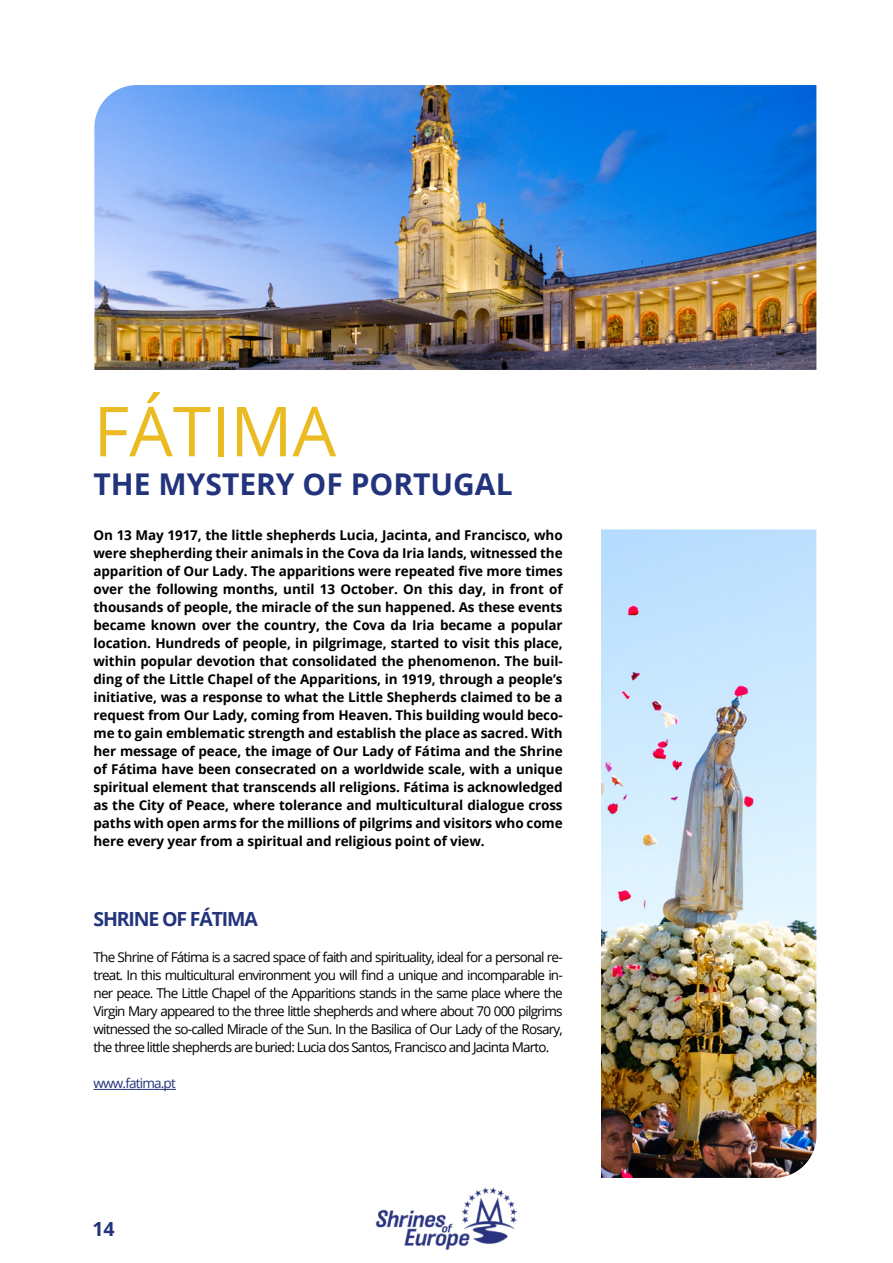
<style>
.page{position:relative;width:893px;height:1263px;background:#fff}
.page>*{position:absolute;margin:0;border:0;box-sizing:border-box;transform-origin:0 0}
.t1{font:69px "Open Sans";color:#eabb22}
.t2{font:700 30px "Open Sans";color:#23347c}
.t3{font:700 19.5px "Open Sans";letter-spacing:-.06em;color:#23347c}
.t4{font:700 13.5px/18px "Open Sans";letter-spacing:-.01em;color:#000;text-align:justify}
.t5{font:13.5px/18px "Open Sans";letter-spacing:-.06em;color:#000;text-align:justify}
.t6{font:13.5px "Open Sans";letter-spacing:-.06em;color:#23347c}
</style>
<div class="page">
<img style="left:375px;top:1187px;width:142px;height:63px">
<img style="left:601px;top:529px;width:215px;height:649px">
<hr style="left:94px;top:1089px;width:82px;height:1px;background:#23347c">
<img style="left:94px;top:85px;width:722px;height:285px">
<p class="t1" style="left:94px;top:384px;width:244px">FÁTIMA</p>
<p class="t2" style="left:94px;top:463px;width:421px">THE MYSTERY OF PORTUGAL</p>
<p class="t4" style="left:94px;top:525px;width:471px">On 13 May 1917, the little shepherds Lucia, Jacinta, and Francisco, who were shepherding their animals in the Cova da Iria lands, witnessed the apparition of Our Lady. The apparitions were repeated five more times over the following months, until 13 October. On this day, in front of thousands of people, the miracle of the sun happened. As these events became known over the country, the Cova da Iria became a popular location. Hundreds of people, in pilgrimage, started to visit this place, within popular devotion that consolidated the phenomenon. The buil&shy;ding of the Little Chapel of the Apparitions, in 1919, through a people’s initiative, was a response to what the Little Shepherds claimed to be a request from Our Lady, coming from Heaven. This building would beco&shy;me to gain emblematic strength and establish the place as sacred. With her message of peace, the image of Our Lady of Fátima and the Shrine of Fátima have been consecrated on a worldwide scale, with a unique spiritual element that transcends all religions. Fátima is acknowledged as the City of Peace, where tolerance and multicultural dialogue cross paths with open arms for the millions of pilgrims and visitors who come here every year from a spiritual and religious point of view.</p>
<p class="t3" style="left:94px;top:905px;width:166px">SHRINE OF FÁTIMA</p>
<p class="t5" style="left:94px;top:948px;width:471px">The Shrine of Fátima is a sacred space of faith and spirituality, ideal for a personal re&shy;treat. In this multicultural environment you will find a unique and incomparable in&shy;ner peace. The Little Chapel of the Apparitions stands in the same place where the Virgin Mary appeared to the three little shepherds and where about 70 000 pilgrims witnessed the so-called Miracle of the Sun. In the Basilica of Our Lady of the Rosary, the three little shepherds are buried: Lucia dos Santos, Francisco and Jacinta Marto.</p>
<p class="t6" style="left:94px;top:1074px;width:84px">www.fatima.pt</p>
<h3 class="t3" style="left:92px;top:1215px;width:24px">14</h3>
</div>
